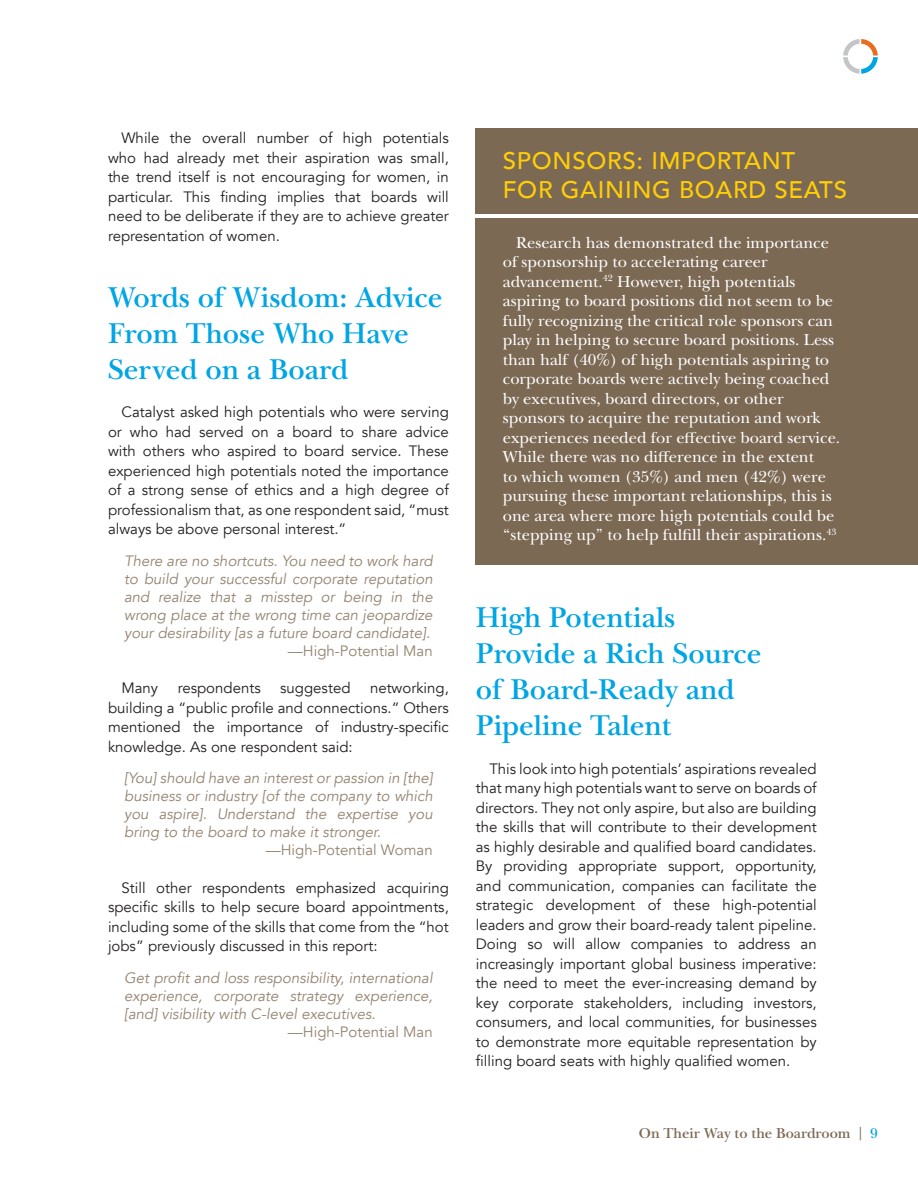
<style>
.page{position:relative;width:918px;height:1188px;background:#fff}
.page>*{position:absolute;margin:0;border:0;box-sizing:border-box;transform-origin:0 0}
.Header_A{font:600 30px/36px "New Baskerville ITC Pro";color:#00a5e3}
.Sidebar_Header{font:500 24px/28.8px "Avenir";letter-spacing:.03em;color:#fece08}
.Sidebar_Body{font:16.5px/19.5px "New Baskerville ITC Pro";color:#fff}
.Body{font:15px/19.5px "Avenir";color:#231f20;text-align:justify}
.Quotes_Body{font:italic 15px/18px "Avenir";color:#948370;text-align:justify}
.Quote_Name{font:15px "Avenir";color:#948370}
.t1{font:600 15px "New Baskerville ITC Pro";color:#7c6954}
.s1{font-size:13.5px}
.s2{color:#00a5e3}
</style>
<div class="page">
<svg style="left:843px;top:39px;width:35px;height:35px"></svg>
<div style="left:476px;top:128px;width:442px;height:437px;background:#7c6954"></div>
<hr style="left:476px;top:214px;width:442px;height:4px;background:#fff">
<p class="Body" style="left:108px;top:129px;width:342px;text-indent:14px">While the overall number of high potentials who had already met their aspiration was small, the trend itself is not encouraging for women, in particular. This finding implies that boards will need to be deliberate if they are to achieve greater representation of women.</p>
<p class="Header_A" style="left:108px;top:280px;width:336px">Words of Wisdom: Advice<br>From Those Who Have<br>Served on a Board</p>
<p class="Body" style="left:108px;top:403px;width:342px;text-indent:14px">Catalyst asked high potentials who were serving or who had served on a board to share advice with others who aspired to board service. These experienced high potentials noted the importance of a strong sense of ethics and a high degree of professionalism that, as one respondent said, “must always be above personal interest.”</p>
<p class="Quotes_Body" style="left:124px;top:552px;width:310px">There are no shortcuts. You need to work hard to build your successful corporate reputation and realize that a misstep or being in the wrong place at the wrong time can jeopardize your desirability [as a future board candidate].</p>
<p class="Quote_Name" style="left:288px;top:642px;width:146px">—High-Potential Man</p>
<p class="Body" style="left:122px;top:679px;width:38px">Many</p>
<p class="Body" style="left:178px;top:679px;width:85px">respondents</p>
<p class="Body" style="left:280px;top:679px;width:72px">suggested</p>
<p class="Body" style="left:108px;top:679px;width:342px;text-indent:262px">networking, building a “public profile and connections.” Others mentioned the importance of industry-specific knowledge. As one respondent said:</p>
<p class="Quotes_Body" style="left:124px;top:769px;width:310px">[You] should have an interest or passion in [the] business or industry [of the company to which you aspire]. Understand the expertise you bring to the board to make it stronger.</p>
<p class="Quote_Name" style="left:266px;top:841px;width:168px">—High-Potential Woman</p>
<p class="Body" style="left:108px;top:878px;width:342px;text-indent:14px">Still other respondents emphasized acquiring specific skills to help secure board appointments, including some of the skills that come from the “hot jobs” previously discussed in this report:</p>
<p class="Quotes_Body" style="left:124px;top:969px;width:310px">Get profit and loss responsibility, international experience, corporate strategy experience, [and] visibility with C-level executives.</p>
<p class="Quote_Name" style="left:288px;top:1023px;width:146px">—High-Potential Man</p>
<p class="Sidebar_Header" style="left:503px;top:145px;width:346px">SPONSORS: IMPORTANT<br>FOR GAINING BOARD SEATS</p>
<p class="Sidebar_Body" style="left:503px;top:233px;width:339px;text-indent:14px">Research has demonstrated the importance of sponsorship to accelerating career advancement.<sup>42</sup> However, high potentials aspiring to board positions did not seem to be fully recognizing the critical role sponsors can play in helping to secure board positions. Less than half (40%) of high potentials aspiring to corporate boards were actively being coached by executives, board directors, or other sponsors to acquire the reputation and work experiences needed for effective board service.<br>While there was no difference in the extent<br>to which women (35%) and men (42%) were pursuing these important relationships, this is one area where more high potentials could be “stepping up” to help fulfill their aspirations.<sup>43</sup></p>
<p class="Header_A" style="left:476px;top:600px;width:287px">High Potentials<br>Provide a Rich Source of Board-Ready and<br>Pipeline Talent</p>
<p class="Body" style="left:476px;top:759px;width:342px;text-indent:14px">This look into high potentials’ aspirations revealed that many high potentials want to serve on boards of directors. They not only aspire, but also are building the skills that will contribute to their development as highly desirable and qualified board candidates.<br>By providing appropriate support, opportunity, and communication, companies can facilitate the strategic development of these high-potential leaders and grow their board-ready talent pipeline.<br>Doing so will allow companies to address an increasingly important global business imperative: the need to meet the ever-increasing demand by key corporate stakeholders, including investors, consumers, and local communities, for businesses to demonstrate more equitable representation by filling board seats with highly qualified women.</p>
<p class="t1" style="left:639px;top:1125px;width:240px">On Their Way to the Boardroom <span class="s1">|</span> <span class="s2">9</span></p>
</div>
